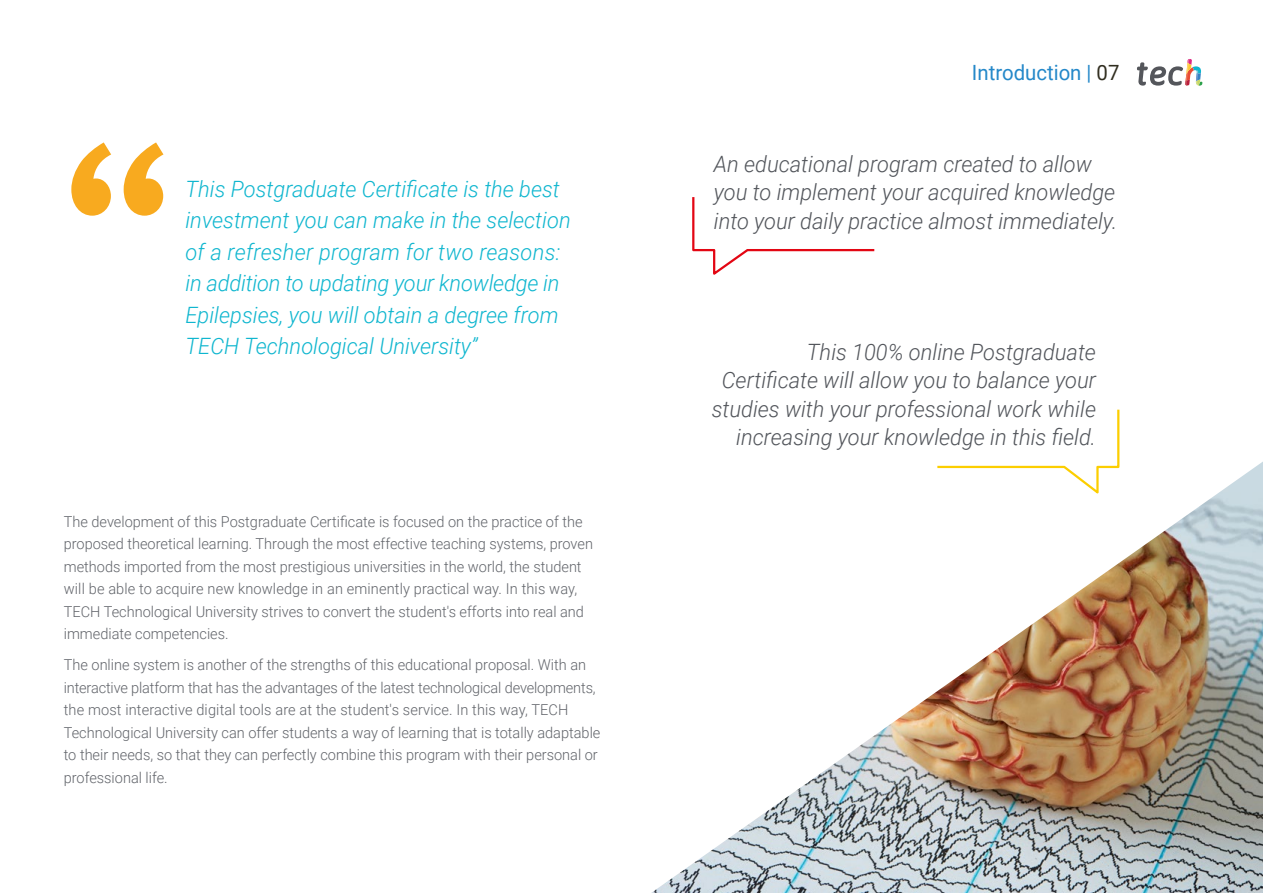
<style>
.page{position:relative;width:1263px;height:893px;background:#fff}
.page>*{position:absolute;margin:0;border:0;box-sizing:border-box;transform-origin:0 0}
.t1{font:italic 300 22.5px/28.5px "Roboto";color:#52555b;text-align:right}
.t2{font:italic 300 22.5px/31.5px "Roboto";color:#0fb6cf}
.t3{font:21px "Roboto";color:#2488c9}
.t4{font:300 15px/22.5px "Roboto";color:#61646a}
.s1{color:#312e20}
</style>
<div class="page">
<img style="left:651px;top:462px;width:612px;height:431px">
<svg style="left:71px;top:142px;width:92px;height:74px"></svg>
<svg style="left:935px;top:409px;width:185px;height:88px"></svg>
<svg style="left:692px;top:197px;width:183px;height:78px"></svg>
<svg style="left:1137px;top:59px;width:65px;height:27px"></svg>
<p class="t2" style="left:185px;top:172px;width:387px">This Postgraduate Certificate is the best investment you can make in the selection of a refresher program for two reasons: in addition to updating your knowledge in Epilepsies, you will obtain a degree from TECH Technological University”</p>
<p class="t4" style="left:64px;top:509px;width:531px">The development of this Postgraduate Certificate is focused on the practice of the proposed theoretical learning. Through the most effective teaching systems, proven methods imported from the most prestigious universities in the world, the student will be able to acquire new knowledge in an eminently practical way. In this way, TECH Technological University strives to convert the student's efforts into real and immediate competencies.</p>
<p class="t4" style="left:64px;top:653px;width:538px">The online system is another of the strengths of this educational proposal. With an interactive platform that has the advantages of the latest technological developments, the most interactive digital tools are at the student's service. In this way, TECH Technological University can offer students a way of learning that is totally adaptable to their needs, so that they can perfectly combine this program with their personal or professional life.</p>
<h2 class="t3" style="left:972px;top:57px;width:149px">Introduction | <span class="s1">07</span></h2>
<h1 class="t1" style="left:714px;top:149px;width:405px;text-align:left">An educational program created to allow you to implement your acquired knowledge into your daily practice almost immediately.</h1>
<h1 class="t1" style="left:712px;top:337px;width:386px">This 100% online Postgraduate Certificate will allow you to balance your studies with your professional work while increasing your knowledge in this field.</h1>
</div>
